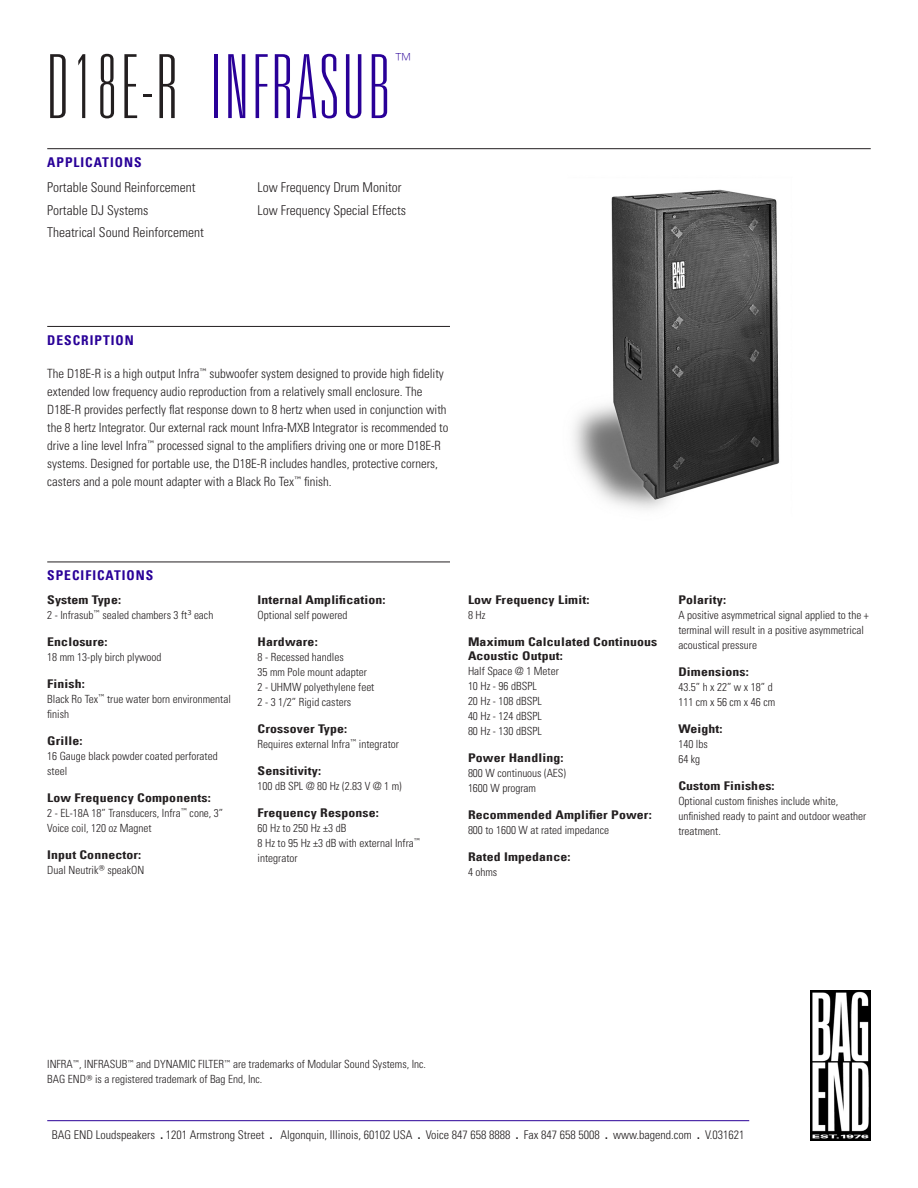
<style>
.page{position:relative;width:918px;height:1188px;background:#fff}
.page>*{position:absolute;margin:0;border:0;box-sizing:border-box;transform-origin:0 0}
.Product_Header{font:100 ultra-condensed 88.5px "Univers LT Std";letter-spacing:.05em;color:#290098}
.Product_Header-2{font:100 ultra-condensed 18px "Univers LT Std";color:#290098}
.Applications_Body_Te{font:300 condensed 13.5px "Univers LT Std";color:#231f20}
.Main_Header_Divider{font:13.5px "Univers Com 67 Bold Cond";letter-spacing:.075em;color:#290098}
.Description_Body_Tex{font:300 condensed 12.75px/18px "Univers LT Std";color:#231f20}
.Quick_Specs_Header{font:12px/13.5px "Univers Com 67 Bold Cond";letter-spacing:.01em;color:#231f20;scale:1.15 1}
.t1{font:300 condensed 12px "Univers LT Std";color:#231f20}
.Quick_Specs_Body_Tex{font:300 condensed 11.25px/15px "Univers LT Std";color:#231f20}
.s1{color:#231f20}
.s2{font-family:"Univers Com 67 Bold Cond";font-weight:400;font-stretch:normal}
</style>
<div class="page">
<hr style="left:47px;top:1120px;width:702px;height:1px;background:#290098">
<img style="left:811px;top:991px;width:60px;height:150px">
<img style="left:573px;top:189px;width:207px;height:321px">
<hr style="left:47px;top:148px;width:824px;height:1px;background:#231f20">
<hr style="left:47px;top:326px;width:403px;height:1px;background:#231f20">
<hr style="left:47px;top:562px;width:403px;height:1px;background:#231f20">
<p class="Product_Header" style="left:47px;top:42px;width:344px"><span class="s1">D18E-R</span> INFRASUB</p>
<p class="Product_Header-2" style="left:395px;top:50px;width:19px">™</p>
<p class="Main_Header_Divider" style="left:47px;top:154px;width:96px">APPLICATIONS</p>
<p class="Applications_Body_Te" style="left:47px;top:179px;width:150px">Portable Sound Reinforcement</p>
<p class="Applications_Body_Te" style="left:47px;top:202px;width:103px">Portable DJ Systems</p>
<p class="Applications_Body_Te" style="left:47px;top:224px;width:158px">Theatrical Sound Reinforcement</p>
<p class="Applications_Body_Te" style="left:258px;top:179px;width:145px">Low Frequency Drum Monitor</p>
<p class="Applications_Body_Te" style="left:258px;top:202px;width:150px">Low Frequency Special Effects</p>
<p class="Main_Header_Divider" style="left:47px;top:332px;width:88px">DESCRIPTION</p>
<p class="Description_Body_Tex" style="left:47px;top:365px;width:403px">The D18E-R is a high output Infra<sup>™</sup> subwoofer system designed to provide high fidelity extended low frequency audio reproduction from a relatively small enclosure. The D18E-R provides perfectly flat response down to 8 hertz when used in conjunction with the 8 hertz Integrator. Our external rack mount Infra-MXB Integrator is recommended to drive a line level Infra<sup>™</sup> processed signal to the amplifiers driving one or more D18E-R systems. Designed for portable use, the D18E-R includes handles, protective corners, casters and a pole mount adapter with a Black Ro Tex<sup>™</sup> finish.</p>
<p class="Main_Header_Divider" style="left:47px;top:567px;width:108px">SPECIFICATIONS</p>
<p class="Quick_Specs_Header" style="left:47px;top:593px;width:66px">System Type:</p>
<p class="Quick_Specs_Body_Tex" style="left:47px;top:608px;width:168px">2 - Infrasub<sup>™</sup> sealed chambers 3 ft<sup>3</sup> each</p>
<p class="Quick_Specs_Header" style="left:47px;top:635px;width:54px">Enclosure:</p>
<p class="Quick_Specs_Body_Tex" style="left:47px;top:650px;width:116px">18 mm 13-ply birch plywood</p>
<p class="Quick_Specs_Header" style="left:47px;top:677px;width:34px">Finish:</p>
<p class="Quick_Specs_Body_Tex" style="left:47px;top:692px;width:185px">Black Ro Tex<sup>™</sup> true water born environmental finish</p>
<p class="Quick_Specs_Header" style="left:47px;top:734px;width:32px">Grille:</p>
<p class="Quick_Specs_Body_Tex" style="left:47px;top:749px;width:172px">16 Gauge black powder coated perforated steel</p>
<p class="Quick_Specs_Header" style="left:47px;top:791px;width:144px">Low Frequency Components:</p>
<p class="Quick_Specs_Body_Tex" style="left:47px;top:806px;width:178px">2 - EL-18A 18” Transducers, Infra<sup>™</sup> cone, 3”<br>Voice coil, 120 oz Magnet</p>
<p class="Quick_Specs_Header" style="left:47px;top:848px;width:83px">Input Connector:</p>
<p class="Quick_Specs_Body_Tex" style="left:47px;top:863px;width:99px">Dual Neutrik<sup>®</sup> speakON</p>
<p class="Quick_Specs_Header" style="left:258px;top:593px;width:113px">Internal Amplification:</p>
<p class="Quick_Specs_Body_Tex" style="left:258px;top:608px;width:91px">Optional self powered</p>
<p class="Quick_Specs_Header" style="left:258px;top:635px;width:54px">Hardware:</p>
<p class="Quick_Specs_Body_Tex" style="left:258px;top:650px;width:88px">8 - Recessed handles</p>
<p class="Quick_Specs_Body_Tex" style="left:258px;top:665px;width:111px">35 mm Pole mount adapter</p>
<p class="Quick_Specs_Body_Tex" style="left:258px;top:680px;width:118px">2 - UHMW polyethylene feet</p>
<p class="Quick_Specs_Body_Tex" style="left:258px;top:695px;width:95px">2 - 3 1/2” Rigid casters</p>
<p class="Quick_Specs_Header" style="left:258px;top:722px;width:79px">Crossover Type:</p>
<p class="Quick_Specs_Body_Tex" style="left:258px;top:737px;width:143px">Requires external Infra<sup>™</sup> integrator</p>
<p class="Quick_Specs_Header" style="left:258px;top:764px;width:57px">Sensitivity:</p>
<p class="Quick_Specs_Body_Tex" style="left:258px;top:779px;width:146px">100 dB SPL @ 80 Hz (2.83 V @ 1 m)</p>
<p class="Quick_Specs_Header" style="left:258px;top:806px;width:107px">Frequency Response:</p>
<p class="Quick_Specs_Body_Tex" style="left:258px;top:821px;width:90px">60 Hz to 250 Hz ±3 dB</p>
<p class="Quick_Specs_Body_Tex" style="left:258px;top:836px;width:164px">8 Hz to 95 Hz ±3 dB with external Infra<sup>™ </sup>integrator</p>
<p class="Quick_Specs_Header" style="left:468px;top:593px;width:107px">Low Frequency Limit:</p>
<p class="Quick_Specs_Body_Tex" style="left:468px;top:608px;width:19px">8 Hz</p>
<p class="Quick_Specs_Header" style="left:468px;top:635px;width:166px">Maximum Calculated Continuous<br>Acoustic Output:</p>
<p class="Quick_Specs_Body_Tex" style="left:468px;top:663px;width:92px">Half Space @ 1 Meter</p>
<p class="Quick_Specs_Body_Tex" style="left:468px;top:678px;width:70px">10 Hz - 96 dBSPL</p>
<p class="Quick_Specs_Body_Tex" style="left:468px;top:693px;width:75px">20 Hz - 108 dBSPL</p>
<p class="Quick_Specs_Body_Tex" style="left:468px;top:708px;width:75px">40 Hz - 124 dBSPL</p>
<p class="Quick_Specs_Body_Tex" style="left:468px;top:723px;width:75px">80 Hz - 130 dBSPL</p>
<p class="Quick_Specs_Header" style="left:468px;top:751px;width:85px">Power Handling:</p>
<p class="Quick_Specs_Body_Tex" style="left:468px;top:765px;width:100px">800 W continuous (AES)</p>
<p class="Quick_Specs_Body_Tex" style="left:468px;top:780px;width:70px">1600 W program</p>
<p class="Quick_Specs_Header" style="left:468px;top:808px;width:161px">Recommended Amplifier Power:</p>
<p class="Quick_Specs_Body_Tex" style="left:468px;top:822px;width:143px">800 to 1600 W at rated impedance</p>
<p class="Quick_Specs_Header" style="left:468px;top:850px;width:91px">Rated Impedance:</p>
<p class="Quick_Specs_Body_Tex" style="left:468px;top:864px;width:31px">4 ohms</p>
<p class="Quick_Specs_Header" style="left:678px;top:593px;width:43px">Polarity:</p>
<p class="Quick_Specs_Body_Tex" style="left:678px;top:608px;width:192px">A positive asymmetrical signal applied to the + terminal will result in a positive asymmetrical acoustical pressure</p>
<p class="Quick_Specs_Header" style="left:678px;top:665px;width:63px">Dimensions:</p>
<p class="Quick_Specs_Body_Tex" style="left:678px;top:680px;width:96px">43.5” h x 22” w x 18” d</p>
<p class="Quick_Specs_Body_Tex" style="left:678px;top:695px;width:98px">111 cm x 56 cm x 46 cm</p>
<p class="Quick_Specs_Header" style="left:678px;top:722px;width:40px">Weight:</p>
<p class="Quick_Specs_Body_Tex" style="left:678px;top:737px;width:31px">140 lbs</p>
<p class="Quick_Specs_Body_Tex" style="left:678px;top:752px;width:23px">64 kg</p>
<p class="Quick_Specs_Header" style="left:678px;top:779px;width:85px">Custom Finishes:</p>
<p class="Quick_Specs_Body_Tex" style="left:678px;top:794px;width:189px">Optional custom finishes include white, unfinished ready to paint and outdoor weather treatment.</p>
<p class="Quick_Specs_Body_Tex" style="left:47px;top:1057px;width:380px">INFRA<sup>™</sup>, INFRASUB<sup>™</sup> and DYNAMIC FILTER<sup>™</sup> are trademarks of Modular Sound Systems, Inc.</p>
<p class="Quick_Specs_Body_Tex" style="left:47px;top:1072px;width:217px">BAG END<sup>®</sup> is a registered trademark of Bag End, Inc.</p>
<p class="t1" style="left:52px;top:1127px;width:694px">BAG END Loudspeakers <span class="s2">.</span> 1201 Armstrong Street <span class="s2">.</span> Algonquin, Illinois, 60102 USA <span class="s2">.</span> Voice 847 658 8888 <span class="s2">.</span> Fax 847 658 5008 <span class="s2">.</span> www.bagend.com <span class="s2">.</span> V.031621</p>
</div>
